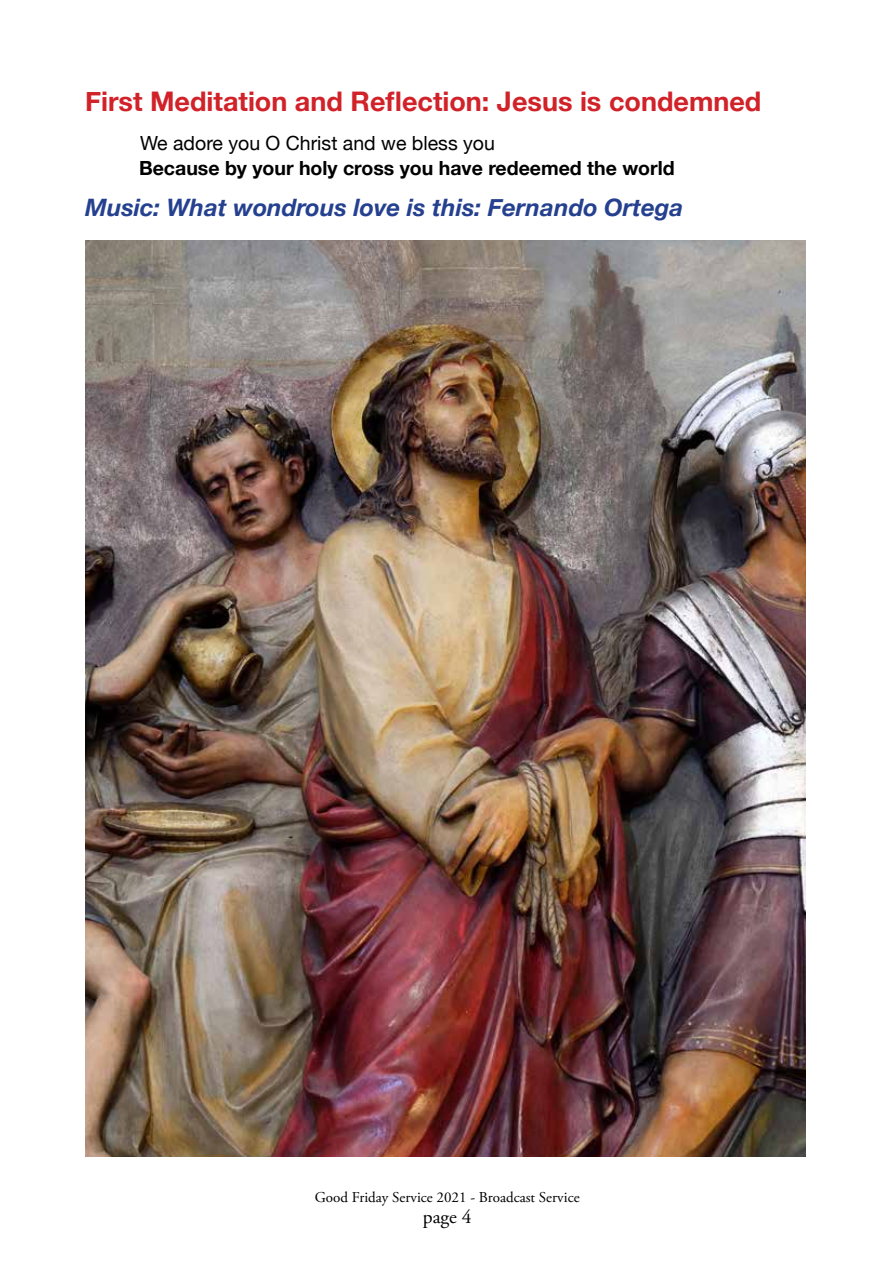
<style>
.page{position:relative;width:893px;height:1263px;background:#fff}
.page>*{position:absolute;margin:0;border:0;box-sizing:border-box;transform-origin:0 0}
.t1{font:700 27px "Helvetica Neue";color:#d22229}
.t2{font:italic 700 24px "Helvetica Neue";color:#24408f}
.t3{font:700 19.5px "Helvetica Neue";color:#000}
.t4{font:19.5px "Helvetica Neue";color:#000}
.t5{font:19.5px "Adobe Garamond Pro";color:#000}
.t6{font:15px "Adobe Garamond Pro";color:#000}
</style>
<div class="page">
<img style="left:86px;top:240px;width:720px;height:917px">
<p class="t1" style="left:85px;top:81px;width:678px">First Meditation and Reflection: Jesus is condemned</p>
<p class="t4" style="left:140px;top:129px;width:356px">We adore you O Christ and we bless you</p>
<p class="t3" style="left:139px;top:153px;width:537px">Because by your holy cross you have redeemed the world</p>
<p class="t2" style="left:85px;top:189px;width:600px">Music: What wondrous love is this: Fernando Ortega</p>
<p class="t6" style="left:315px;top:1188px;width:266px">Good Friday Service 2021 - Broadcast Service</p>
<p class="t5" style="left:423px;top:1205px;width:50px">page 4</p>
</div>
